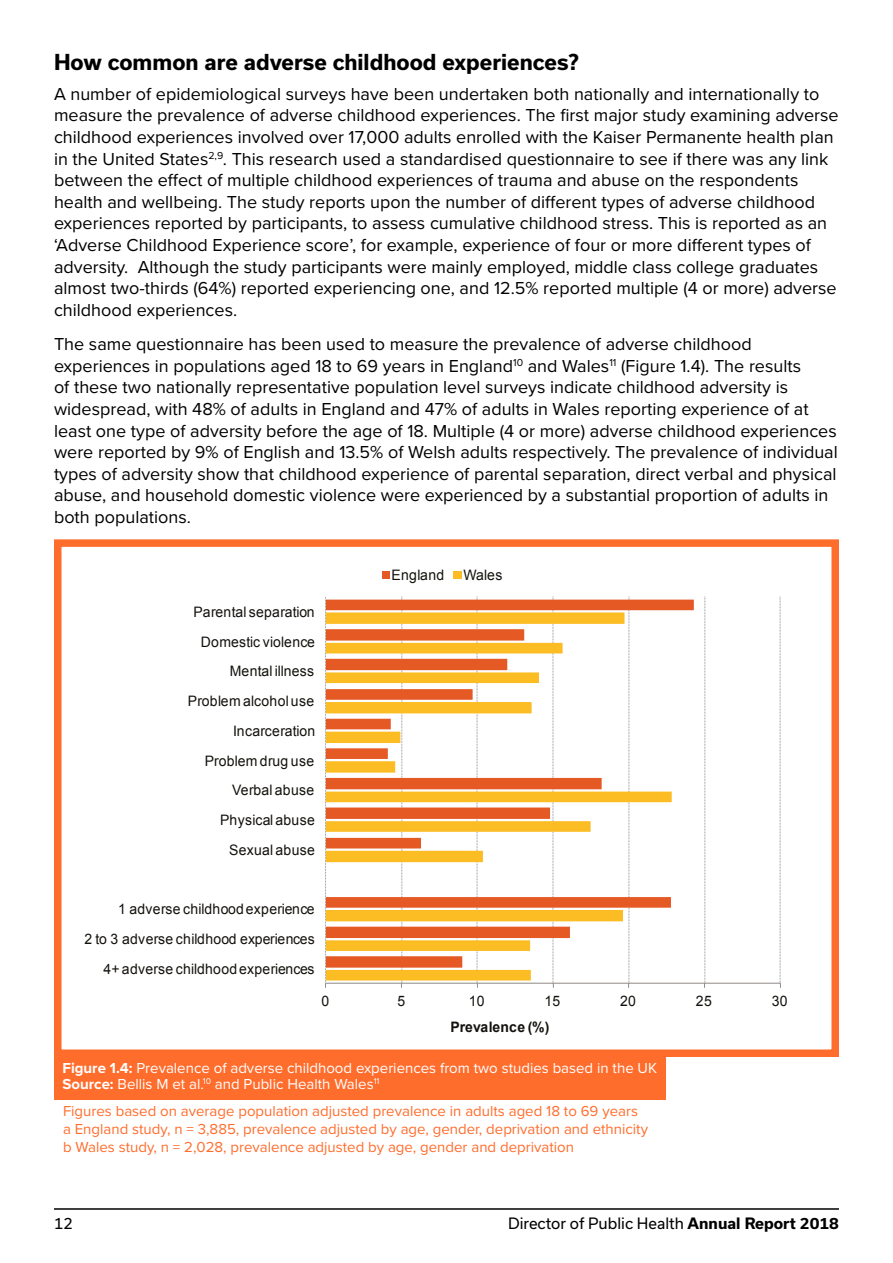
<style>
.page{position:relative;width:893px;height:1263px;background:#fff}
.page>*{position:absolute;margin:0;border:0;box-sizing:border-box;transform-origin:0 0}
.t1{font:700 21px "Usual";color:#000}
.t2{font:18px/21.6px "Proxima Nova";color:#000}
.t3{font:15px/18px "Proxima Nova";color:#ff6d2d}
.t4{font:15px/16.5px "Proxima Nova";color:#fff}
.t5{font:15px "Usual";color:#000}
.t6{font:14.4px "Arial";letter-spacing:.02em;color:#13110c}
.t7{font:700 14.4px "Arial";letter-spacing:.02em;color:#13110c}
.s1{font-weight:700}
</style>
<div class="page">
<div style="left:54px;top:1056px;width:612px;height:44px;background:#ff6d2d"></div>
<svg style="left:326px;top:968px;width:227px;height:12px;fill:#fbbd23"></svg>
<svg style="left:326px;top:600px;width:368px;height:368px"></svg>
<hr style="left:325px;top:983px;width:455px;height:1px;background:#8f8b89">
<svg style="left:780px;top:596px;width:1px;height:392px"></svg>
<svg style="left:704px;top:596px;width:1px;height:392px"></svg>
<svg style="left:628px;top:596px;width:2px;height:392px"></svg>
<svg style="left:553px;top:596px;width:1px;height:392px"></svg>
<svg style="left:477px;top:596px;width:1px;height:392px"></svg>
<svg style="left:401px;top:596px;width:1px;height:392px"></svg>
<svg style="left:325px;top:597px;width:1px;height:391px"></svg>
<div style="left:382px;top:571px;width:7px;height:8px;background:#e55924"></div>
<div style="left:453px;top:571px;width:9px;height:8px;background:#fbbd23"></div>
<div style="left:54px;top:539px;width:785px;height:518px;border:8px solid #ff6d2d"></div>
<hr style="left:54px;top:1208px;width:785px;height:2px;background:#000">
<p class="t1" style="left:54px;top:50px;width:527px">How common are adverse childhood experiences?</p>
<p class="t2" style="left:54px;top:83px;width:786px">A number of epidemiological surveys have been undertaken both nationally and internationally to measure the prevalence of adverse childhood experiences. The first major study examining adverse childhood experiences involved over 17,000 adults enrolled with the Kaiser Permanente health plan in the United States<sup>2,9</sup>. This research used a standardised questionnaire to see if there was any link between the effect of multiple childhood experiences of trauma and abuse on the respondents health and wellbeing. The study reports upon the number of different types of adverse childhood experiences reported by participants, to assess cumulative childhood stress. This is reported as an ‘Adverse Childhood Experience score’, for example, experience of four or more different types of adversity. Although the study participants were mainly employed, middle class college graduates almost two-thirds (64%) reported experiencing one, and 12.5% reported multiple (4 or more) adverse childhood experiences.</p>
<p class="t2" style="left:54px;top:334px;width:785px">The same questionnaire has been used to measure the prevalence of adverse childhood experiences in populations aged 18 to 69 years in England<sup>10</sup> and Wales<sup>11</sup> (Figure 1.4). The results<br>of these two nationally representative population level surveys indicate childhood adversity is widespread, with 48% of adults in England and 47% of adults in Wales reporting experience of at least one type of adversity before the age of 18. Multiple (4 or more) adverse childhood experiences were reported by 9% of English and 13.5% of Welsh adults respectively. The prevalence of individual types of adversity show that childhood experience of parental separation, direct verbal and physical abuse, and household domestic violence were experienced by a substantial proportion of adults in both populations.</p>
<p class="t6" style="left:193px;top:602px;width:123px">Parental separation</p>
<p class="t6" style="left:201px;top:632px;width:115px">Domestic violence</p>
<p class="t6" style="left:230px;top:662px;width:86px">Mental illness</p>
<p class="t6" style="left:188px;top:691px;width:128px">Problem alcohol use</p>
<p class="t6" style="left:233px;top:721px;width:84px">Incarceration</p>
<p class="t6" style="left:205px;top:751px;width:111px">Problem drug use</p>
<p class="t6" style="left:232px;top:781px;width:84px">Verbal abuse</p>
<p class="t6" style="left:220px;top:810px;width:96px">Physical abuse</p>
<p class="t6" style="left:229px;top:840px;width:87px">Sexual abuse</p>
<p class="t6" style="left:118px;top:900px;width:198px">1 adverse childhoodexperience</p>
<p class="t6" style="left:85px;top:929px;width:232px">2 to 3 adverse childhood experiences</p>
<p class="t6" style="left:103px;top:959px;width:213px">4+ adverse childhoodexperiences</p>
<p class="t6" style="left:392px;top:566px;width:54px">England</p>
<p class="t6" style="left:464px;top:566px;width:40px">Wales</p>
<p class="t6" style="left:322px;top:991px;width:9px">0</p>
<p class="t6" style="left:397px;top:991px;width:9px">5</p>
<p class="t6" style="left:469px;top:991px;width:17px">10</p>
<p class="t6" style="left:544px;top:991px;width:17px">15</p>
<p class="t6" style="left:620px;top:991px;width:17px">20</p>
<p class="t6" style="left:696px;top:991px;width:17px">25</p>
<p class="t6" style="left:772px;top:991px;width:17px">30</p>
<p class="t7" style="left:450px;top:1017px;width:100px">Prevalence (%)</p>
<p class="t4" style="left:63px;top:1060px;width:596px"><span class="s1">Figure 1.4:</span> Prevalence of adverse childhood experiences from two studies based in the UK<br><span class="s1">Source:</span> Bellis M et al.<sup>10</sup> and Public Health Wales<sup>11</sup></p>
<p class="t3" style="left:63px;top:1102px;width:586px">Figures based on average population adjusted prevalence in adults aged 18 to 69 years a England study, n = 3,885, prevalence adjusted by age, gender, deprivation and ethnicity b Wales study, n = 2,028, prevalence adjusted by age, gender and deprivation</p>
<p class="t5" style="left:54px;top:1214px;width:20px">12</p>
<p class="t5" style="left:508px;top:1214px;width:332px">Director of Public Health <span class="s1">Annual Report 2018</span></p>
</div>
